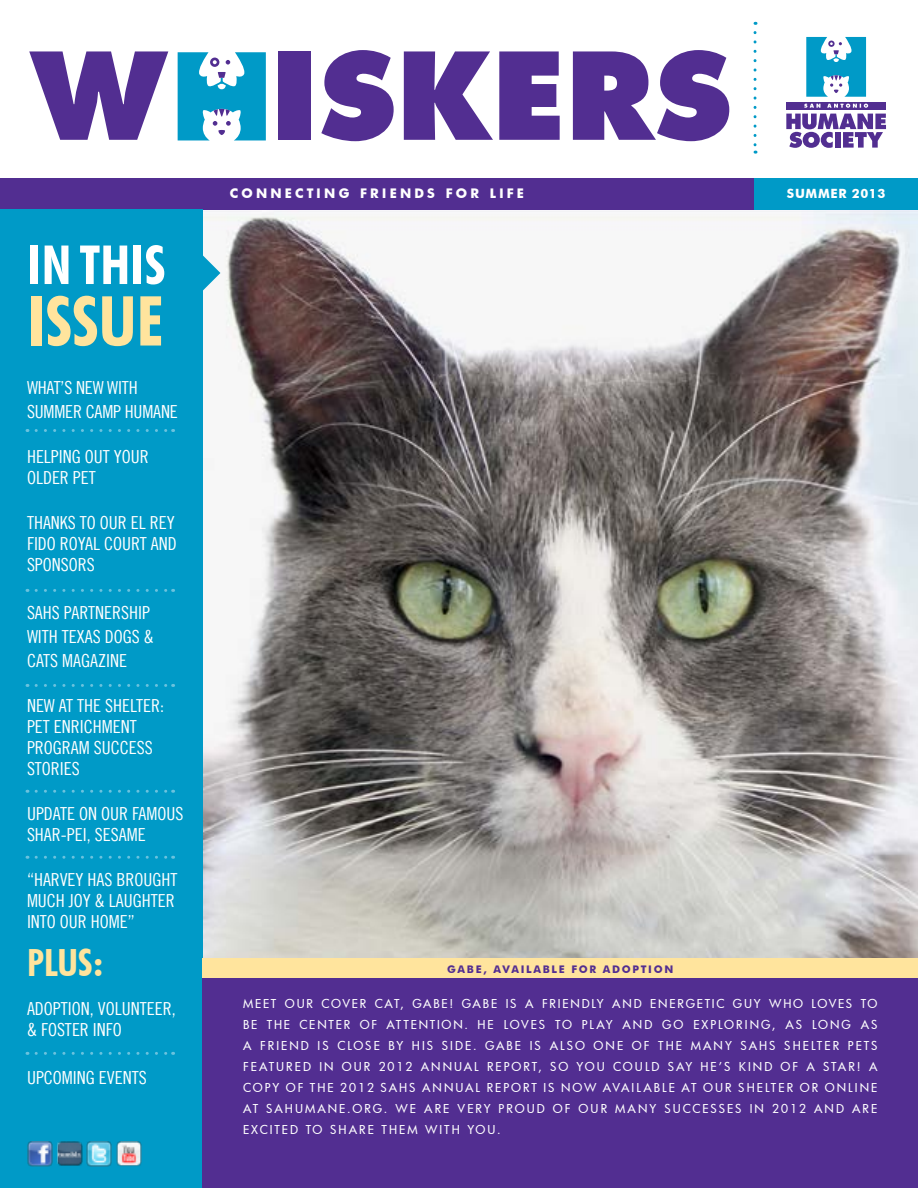
<style>
.page{position:relative;width:918px;height:1188px;background:#fff}
.page>*{position:absolute;margin:0;border:0;box-sizing:border-box;transform-origin:0 0}
.t1{font:700 condensed 69px "Futura BT";color:#ffe49d}
.t2{font:700 condensed 54px "Futura BT";color:#fff}
.t3{font:700 condensed 37.5px "Futura BT";color:#ffe49d}
.t4{font:18px/21px "Trade Gothic LT Cond Eighteen";color:#fff}
.t5{font:700 12.75px "Futura";letter-spacing:.25em;color:#fff}
.t6{font:700 12.75px "Futura BT";letter-spacing:.05em;color:#fff}
.t7{font:500 12px/21px "Futura";letter-spacing:.17em;color:#fff;text-align:justify}
.t8{font:700 10.5px "Futura BT";letter-spacing:.16em;color:#522e91}
</style>
<div class="page">
<img style="left:202px;top:210px;width:716px;height:748px">
<svg style="left:178px;top:52px;width:88px;height:88px"></svg>
<svg style="left:29px;top:51px;width:139px;height:89px"></svg>
<div style="left:279px;top:51px;width:32px;height:89px;background:#522e91"></div>
<svg style="left:321px;top:50px;width:73px;height:91px"></svg>
<svg style="left:404px;top:51px;width:89px;height:89px"></svg>
<svg style="left:499px;top:51px;width:61px;height:89px;background:#67479e"></svg>
<svg style="left:573px;top:50px;width:156px;height:91px"></svg>
<div style="left:0;top:178px;width:918px;height:32px;background:#522e91"></div>
<div style="left:754px;top:178px;width:164px;height:32px;background:#009ac7"></div>
<svg style="left:806px;top:37px;width:60px;height:60px"></svg>
<svg style="left:786px;top:114px;width:100px;height:34px"></svg>
<div style="left:786px;top:102px;width:100px;height:7px;background:#522e91"></div>
<svg style="left:804px;top:104px;width:64px;height:4px"></svg>
<svg style="left:754px;top:33px;width:3px;height:121px"></svg>
<div style="left:0;top:210px;width:202px;height:978px;background:#009ac7"></div>
<svg style="left:202px;top:254px;width:18px;height:38px"></svg>
<svg style="left:36px;top:429px;width:138px;height:3px"></svg>
<svg style="left:36px;top:589px;width:138px;height:3px"></svg>
<svg style="left:36px;top:684px;width:138px;height:3px"></svg>
<svg style="left:36px;top:790px;width:138px;height:3px"></svg>
<svg style="left:36px;top:856px;width:138px;height:3px"></svg>
<div style="left:202px;top:972px;width:716px;height:216px;background:#522e91"></div>
<div style="left:202px;top:958px;width:716px;height:20px;background:#ffe49d"></div>
<svg style="left:36px;top:1052px;width:138px;height:3px"></svg>
<img style="left:27px;top:1142px;width:25px;height:25px">
<img style="left:57px;top:1142px;width:25px;height:24px">
<img style="left:87px;top:1142px;width:25px;height:25px">
<img style="left:116px;top:1142px;width:26px;height:24px">
<h2 class="t2" style="left:27px;top:232px;width:140px">IN THIS</h2>
<h1 class="t1" style="left:27px;top:279px;width:138px">ISSUE</h1>
<h3 class="t4" style="left:27px;top:375px;width:152px;line-height:24px">WHAT’S NEW WITH<br>SUMMER CAMP HUMANE</h3>
<h3 class="t4" style="left:27px;top:445px;width:123px">HELPING OUT YOUR<br>OLDER PET</h3>
<h3 class="t4" style="left:27px;top:511px;width:151px;text-align:justify">THANKS TO OUR EL REY FIDO ROYAL COURT AND SPONSORS</h3>
<h3 class="t4" style="left:27px;top:600px;width:128px;line-height:24px">SAHS PARTNERSHIP<br>WITH TEXAS DOGS &amp;<br>CATS MAGAZINE</h3>
<h3 class="t4" style="left:27px;top:694px;width:139px">NEW AT THE SHELTER:<br>PET ENRICHMENT<br>PROGRAM SUCCESS<br>STORIES</h3>
<h3 class="t4" style="left:27px;top:802px;width:158px">UPDATE ON OUR FAMOUS<br>SHAR-PEI, SESAME</h3>
<h3 class="t4" style="left:27px;top:868px;width:152px">“HARVEY HAS BROUGHT<br>MUCH JOY &amp; LAUGHTER<br>INTO OUR HOME”</h3>
<h3 class="t3" style="left:27px;top:939px;width:78px">Plus:</h3>
<h3 class="t4" style="left:27px;top:997px;width:150px">ADOPTION, VOLUNTEER, &amp; FOSTER INFO</h3>
<h3 class="t4" style="left:27px;top:1066px;width:121px">UPCOMING EVENTS</h3>
<p class="t5" style="left:230px;top:184px;width:296px">CONNECTING FRIENDS FOR LIFE</p>
<p class="t6" style="left:787px;top:186px;width:100px">SUMMER 2013</p>
<p class="t8" style="left:447px;top:963px;width:228px">GABE, AVAILABLE FOR ADOPTION</p>
<p class="t7" style="left:243px;top:993px;width:636px">MEET OUR COVER CAT, GABE! GABE IS A FRIENDLY AND ENERGETIC GUY WHO LOVES TO BE THE CENTER OF ATTENTION. H E LOVES TO PLAY AND GO EXPLORING, AS LONG AS A FRIEND IS CLOSE BY HIS SIDE. GABE IS ALSO ONE OF THE MANY SAHS SHELTER PETS FEATURED IN OUR 2012 ANNUAL REPORT, SO YOU COULD SAY HE’S KIND OF A STAR! A COPY OF THE 2012 SAHS</p>
<p class="t7" style="left:422px;top:1077px;width:457px">ANNUAL REPORT IS NOW AVAILABLE AT OUR SHELTER OR ONLINE</p>
<p class="t7" style="left:243px;top:1098px;width:164px">AT SAHUMANE.ORG. WE</p>
<p class="t7" style="left:243px;top:1098px;width:636px;text-indent:181px">ARE VERY PROUD OF OUR MANY SUCCESSES IN 2012 AND ARE<br>EXCITED TO SHARE THEM WITH YOU.</p>
</div>
